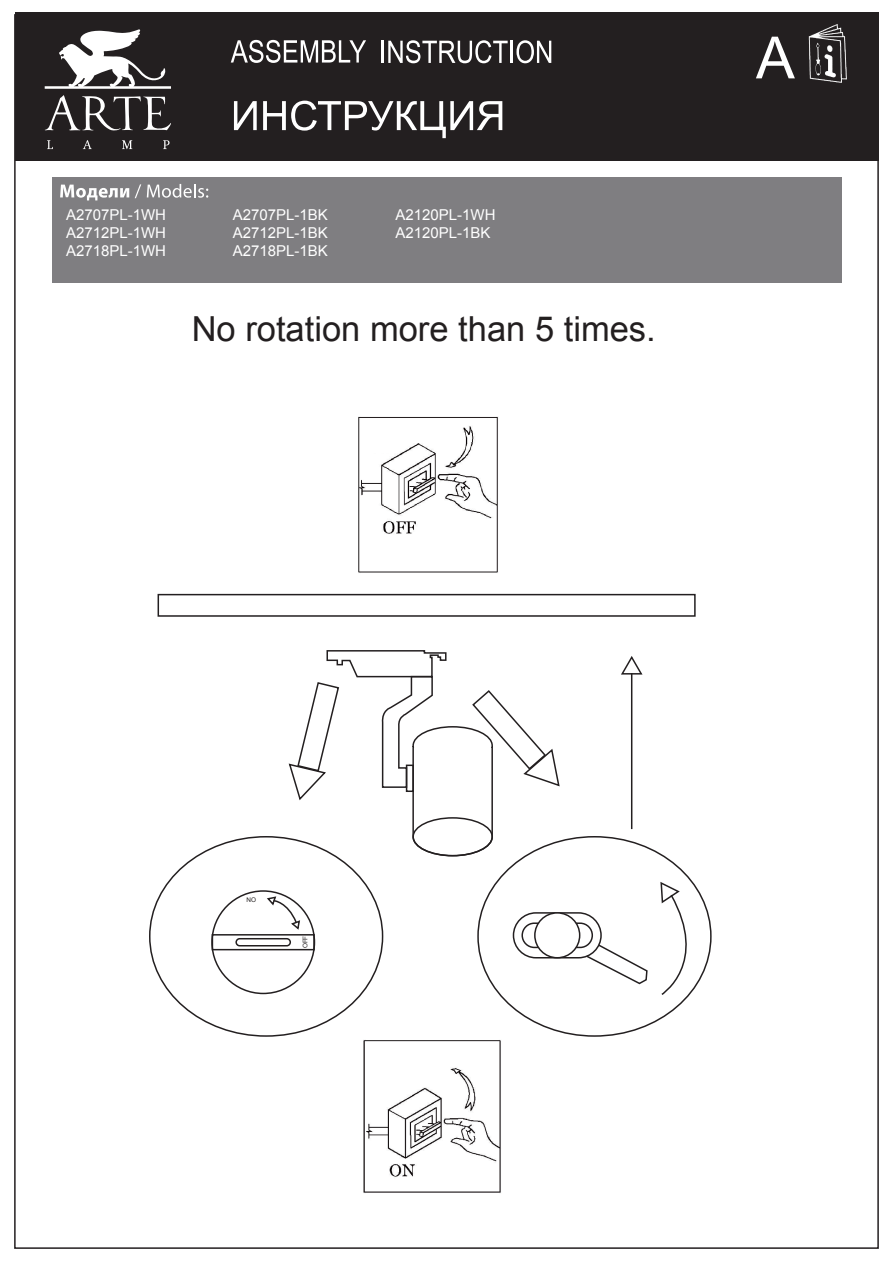
<style>
.page{position:relative;width:893px;height:1263px;background:#fff}
.page>*{position:absolute;margin:0;border:0;box-sizing:border-box;transform-origin:0 0}
.t1{font:34.5px "Arial";color:#231f20}
.t2{font:15px/18px "Arial";color:#fff;text-align:justify}
.t3{font:6.45px "Arial";color:#231f20}
</style>
<div class="page">
<svg style="left:582px;top:940px;width:66px;height:45px"></svg>
<div style="left:16px;top:12px;width:863px;height:149px;background:#231f20"></div>
<svg style="left:45px;top:95px;width:126px;height:36px"></svg>
<svg style="left:45px;top:29px;width:126px;height:60px"></svg>
<svg style="left:47px;top:140px;width:6px;height:9px"></svg>
<svg style="left:83px;top:140px;width:9px;height:9px"></svg>
<svg style="left:122px;top:140px;width:10px;height:9px"></svg>
<svg style="left:163px;top:140px;width:7px;height:9px"></svg>
<svg style="left:231px;top:40px;width:135px;height:23px"></svg>
<hr style="left:382px;top:41px;width:2px;height:22px;background:#fff">
<svg style="left:388px;top:40px;width:120px;height:23px"></svg>
<hr style="left:511px;top:41px;width:2px;height:22px;background:#fff">
<svg style="left:516px;top:40px;width:35px;height:23px"></svg>
<svg style="left:234px;top:101px;width:23px;height:29px"></svg>
<svg style="left:263px;top:101px;width:239px;height:37px"></svg>
<img style="left:808px;top:24px;width:39px;height:59px">
<svg style="left:756px;top:37px;width:39px;height:41px"></svg>
<div style="left:158px;top:594px;width:538px;height:23px;background:#fff;border:2px solid #231f20"></div>
<hr style="left:631px;top:673px;width:1px;height:156px;background:#231f20">
<svg style="left:621px;top:656px;width:22px;height:20px"></svg>
<svg style="left:288px;top:650px;width:273px;height:207px"></svg>
<svg style="left:513px;top:913px;width:88px;height:45px"></svg>
<div style="left:513px;top:912px;width:89px;height:46px;border:2px solid #231f20;border-radius:22px"></div>
<div style="left:522px;top:923px;width:70px;height:24px;background:#fff;border-radius:12px"></div>
<div style="left:521px;top:922px;width:72px;height:26px;border:2px solid #231f20;border-radius:12px"></div>
<div style="left:535px;top:913px;width:45px;height:45px;background:#fff;border-radius:50%"></div>
<div style="left:534px;top:912px;width:46px;height:46px;border:2px solid #231f20;border-radius:50%"></div>
<div style="left:212px;top:934px;width:103px;height:16px;border:2px solid #231f20"></div>
<div style="left:235px;top:938px;width:56px;height:8px;border:2px solid #231f20;border-radius:4px"></div>
<svg style="left:267px;top:895px;width:34px;height:35px"></svg>
<svg style="left:660px;top:880px;width:49px;height:116px"></svg>
<div style="left:52px;top:177px;width:790px;height:106px;background:#7f7e81"></div>
<svg style="left:60px;top:185px;width:69px;height:15px"></svg>
<svg style="left:135px;top:184px;width:6px;height:14px"></svg>
<svg style="left:147px;top:184px;width:61px;height:14px"></svg>
<img style="left:358px;top:416px;width:140px;height:157px">
<img style="left:363px;top:1040px;width:138px;height:153px">
<p class="t2" style="left:66px;top:206px;width:102px">A2707PL-1WH A2712PL-1WH A2718PL-1WH</p>
<p class="t2" style="left:233px;top:206px;width:97px">A2707PL-1BK A2712PL-1BK A2718PL-1BK</p>
<p class="t2" style="left:395px;top:206px;width:102px">A2120PL-1WH<br>A2120PL-1BK</p>
<h1 class="t1" style="left:192px;top:307px;width:466px">No rotation more than 5 times.</h1>
<p class="t3" style="left:246px;top:895px;width:11px">NO</p>
<p class="t3" style="left:301px;top:948px;width:14px;rotate:-90deg">OFF</p>
</div>
